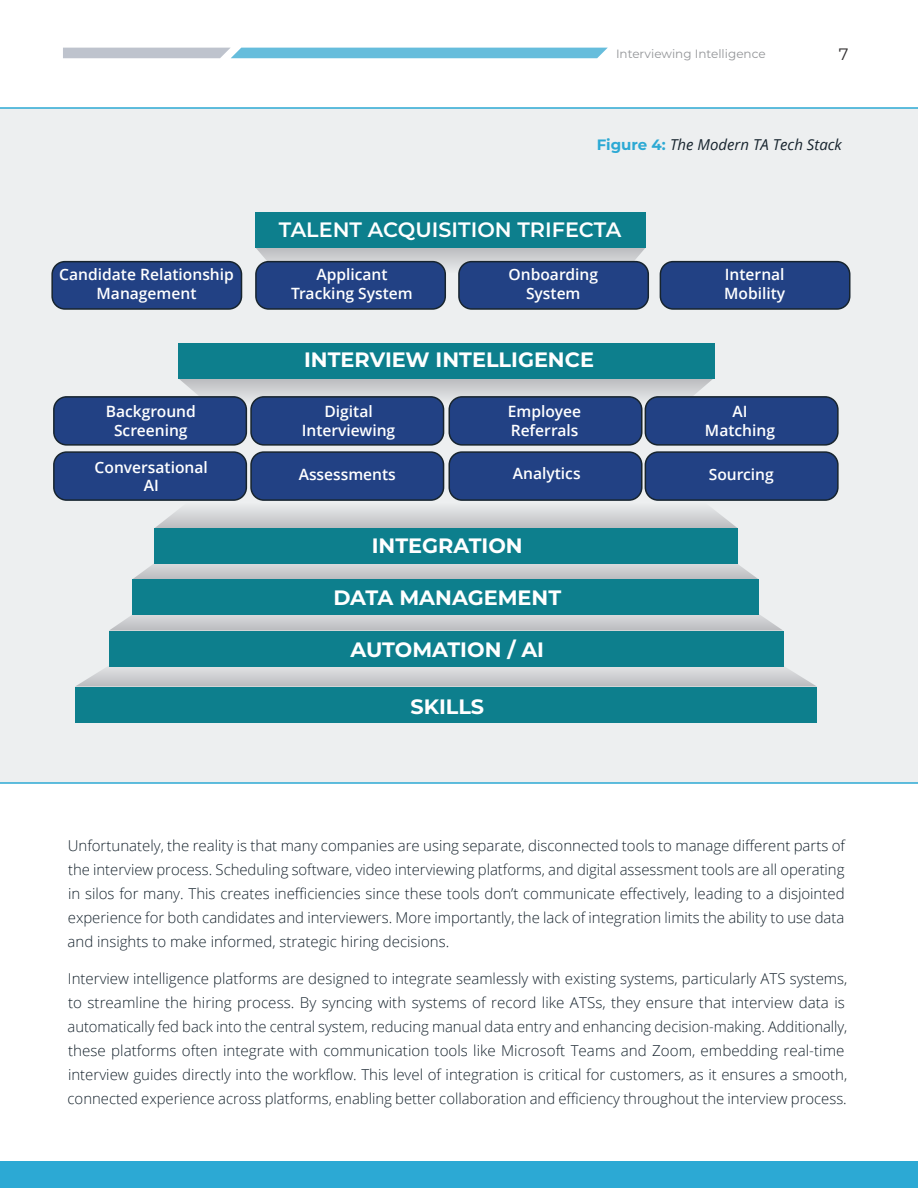
<style>
.page{position:relative;width:918px;height:1188px;background:#fff}
.page>*{position:absolute;margin:0;border:0;box-sizing:border-box;transform-origin:0 0}
.t1{font:700 20.85px "Montserrat";color:#fff}
.t2{font:600 20.85px "Montserrat";color:#fff}
.t3{font:16.5px "Montserrat";color:#312f30}
.t4{font:600 15.6px/18.8px "Open Sans";color:#fff;text-align:center}
.t5{font:300 15px/24px "Open Sans";color:#17242e;text-align:justify}
.t6{font:italic 15px "Open Sans";color:#17242e}
.t7{font:12px "Montserrat";color:#939598}
.s1{font-family:"Montserrat";font-weight:700;font-style:normal;color:#2ca9d4}
</style>
<div class="page">
<div style="left:0;top:108px;width:918px;height:675px;background:#edeff0"></div>
<hr style="left:0;top:107px;width:918px;height:2px;background:#2ca9d4">
<hr style="left:0;top:782px;width:918px;height:2px;background:#2ca9d4">
<svg style="left:63px;top:48px;width:545px;height:10px;background:#84c0d8"></svg>
<svg style="left:75px;top:661px;width:742px;height:26px"></svg>
<div style="left:75px;top:688px;width:742px;height:35px;background:#0d7f8d"></div>
<div style="left:0;top:1162px;width:918px;height:26px;background:#2ca9d4"></div>
<svg style="left:109px;top:614px;width:674px;height:17px;background:#cbcccf"></svg>
<svg style="left:133px;top:564px;width:625px;height:15px;background:#cacbce"></svg>
<svg style="left:155px;top:508px;width:582px;height:20px"></svg>
<svg style="left:178px;top:378px;width:536px;height:26px;background:#c1c9cc"></svg>
<div style="left:109px;top:632px;width:674px;height:35px;background:#0d7f8d"></div>
<div style="left:132px;top:579px;width:627px;height:36px;background:#0d7f8d"></div>
<div style="left:154px;top:529px;width:584px;height:35px;background:#0d7f8d"></div>
<div style="left:178px;top:343px;width:537px;height:35px;background:#0d7f8d"></div>
<div style="left:54px;top:397px;width:192px;height:48px;background:#224184;border-radius:13px"></div>
<div style="left:53px;top:396px;width:194px;height:50px;border:2px solid #17242e;border-radius:13px"></div>
<div style="left:54px;top:452px;width:192px;height:48px;background:#224184;border-radius:13px"></div>
<div style="left:53px;top:451px;width:194px;height:50px;border:2px solid #17242e;border-radius:13px"></div>
<div style="left:251px;top:397px;width:193px;height:48px;background:#224184;border-radius:13px"></div>
<div style="left:250px;top:396px;width:194px;height:50px;border:2px solid #17242e;border-radius:13px"></div>
<div style="left:251px;top:452px;width:193px;height:48px;background:#224184;border-radius:13px"></div>
<div style="left:250px;top:451px;width:194px;height:50px;border:2px solid #17242e;border-radius:13px"></div>
<div style="left:449px;top:397px;width:193px;height:48px;background:#224184;border-radius:13px"></div>
<div style="left:449px;top:396px;width:194px;height:50px;border:2px solid #17242e;border-radius:13px"></div>
<div style="left:449px;top:452px;width:193px;height:48px;background:#224184;border-radius:13px"></div>
<div style="left:449px;top:451px;width:194px;height:50px;border:2px solid #17242e;border-radius:13px"></div>
<div style="left:645px;top:397px;width:193px;height:48px;background:#224184;border-radius:13px"></div>
<div style="left:645px;top:396px;width:194px;height:50px;border:2px solid #17242e;border-radius:13px"></div>
<div style="left:645px;top:452px;width:193px;height:48px;background:#224184;border-radius:13px"></div>
<div style="left:645px;top:451px;width:194px;height:50px;border:2px solid #17242e;border-radius:13px"></div>
<svg style="left:255px;top:247px;width:391px;height:23px;background:#bac3c6"></svg>
<div style="left:255px;top:212px;width:391px;height:35px;background:#0d7f8d"></div>
<div style="left:52px;top:262px;width:190px;height:47px;background:#224184;border-radius:13px"></div>
<div style="left:51px;top:261px;width:191px;height:49px;border:2px solid #17242e;border-radius:13px"></div>
<div style="left:256px;top:262px;width:189px;height:47px;background:#224184;border-radius:13px"></div>
<div style="left:255px;top:261px;width:191px;height:49px;border:2px solid #17242e;border-radius:13px"></div>
<div style="left:459px;top:262px;width:189px;height:47px;background:#224184;border-radius:13px"></div>
<div style="left:458px;top:261px;width:191px;height:49px;border:2px solid #17242e;border-radius:13px"></div>
<div style="left:660px;top:262px;width:190px;height:47px;background:#224184;border-radius:13px"></div>
<div style="left:660px;top:261px;width:190px;height:49px;border:2px solid #17242e;border-radius:13px"></div>
<p class="t7" style="left:616px;top:45px;width:151px">Interviewing Intelligence</p>
<p class="t3" style="left:839px;top:43px;width:11px">7</p>
<p class="t4" style="left:59px;top:265px;width:176px">Candidate Relationship<br>Management</p>
<p class="t4" style="left:106px;top:402px;width:92px">Background<br>Screening</p>
<p class="t4" style="left:95px;top:457px;width:115px">Conversational<br>AI</p>
<p class="t6" style="left:597px;top:134px;width:247px"><span class="s1">Figure 4:</span> The Modern TA Tech Stack</p>
<h1 class="t2" style="left:279px;top:214px;width:344px">TALENT ACQUISITION TRIFECTA</h1>
<p class="t4" style="left:291px;top:265px;width:123px">Applicant<br>Tracking System</p>
<p class="t4" style="left:509px;top:264px;width:91px">Onboarding<br>System</p>
<p class="t4" style="left:724px;top:264px;width:63px;text-align:left">Internal<br>Mobility</p>
<h1 class="t1" style="left:304px;top:345px;width:291px">INTERVIEW INTELLIGENCE</h1>
<p class="t4" style="left:302px;top:402px;width:95px">Digital<br>Interviewing</p>
<p class="t4" style="left:299px;top:465px;width:99px">Assessments</p>
<p class="t4" style="left:508px;top:402px;width:75px;text-align:left">Employee<br>Referrals</p>
<p class="t4" style="left:513px;top:464px;width:69px">Analytics</p>
<h1 class="t1" style="left:372px;top:531px;width:152px">INTEGRATION</h1>
<h1 class="t1" style="left:333px;top:582px;width:229px">DATA MANAGEMENT</h1>
<h1 class="t1" style="left:350px;top:634px;width:195px">AUTOMATION / AI</h1>
<h1 class="t1" style="left:410px;top:691px;width:75px">SKILLS</h1>
<p class="t4" style="left:705px;top:402px;width:72px">AI<br>Matching</p>
<p class="t4" style="left:709px;top:465px;width:67px">Sourcing</p>
<p class="t5" style="left:68px;top:833px;width:779px">Unfortunately, the reality is that many companies are using separate, disconnected tools to manage different parts of the interview process. Scheduling software, video interviewing platforms, and digital assessment tools are all operating in silos for many. This creates inefficiencies since these tools don’t communicate effectively, leading to a disjointed experience for both candidates and interviewers. More importantly, the lack of integration limits the ability to use data and insights to make informed, strategic hiring decisions.</p>
<p class="t5" style="left:68px;top:966px;width:781px;text-align:left">Interview intelligence platforms are designed to integrate seamlessly with existing systems, particularly ATS systems, to streamline the hiring process. By syncing with systems of record like ATSs, they ensure that interview data is automatically fed back into the central system, reducing manual data entry and enhancing decision-making. Additionally, these platforms often integrate with communication tools like Microsoft Teams and Zoom, embedding real-time interview guides directly into the workflow. This level of integration is critical for customers, as it ensures a smooth, connected experience across platforms, enabling better collaboration and efficiency throughout the interview process.</p>
</div>
